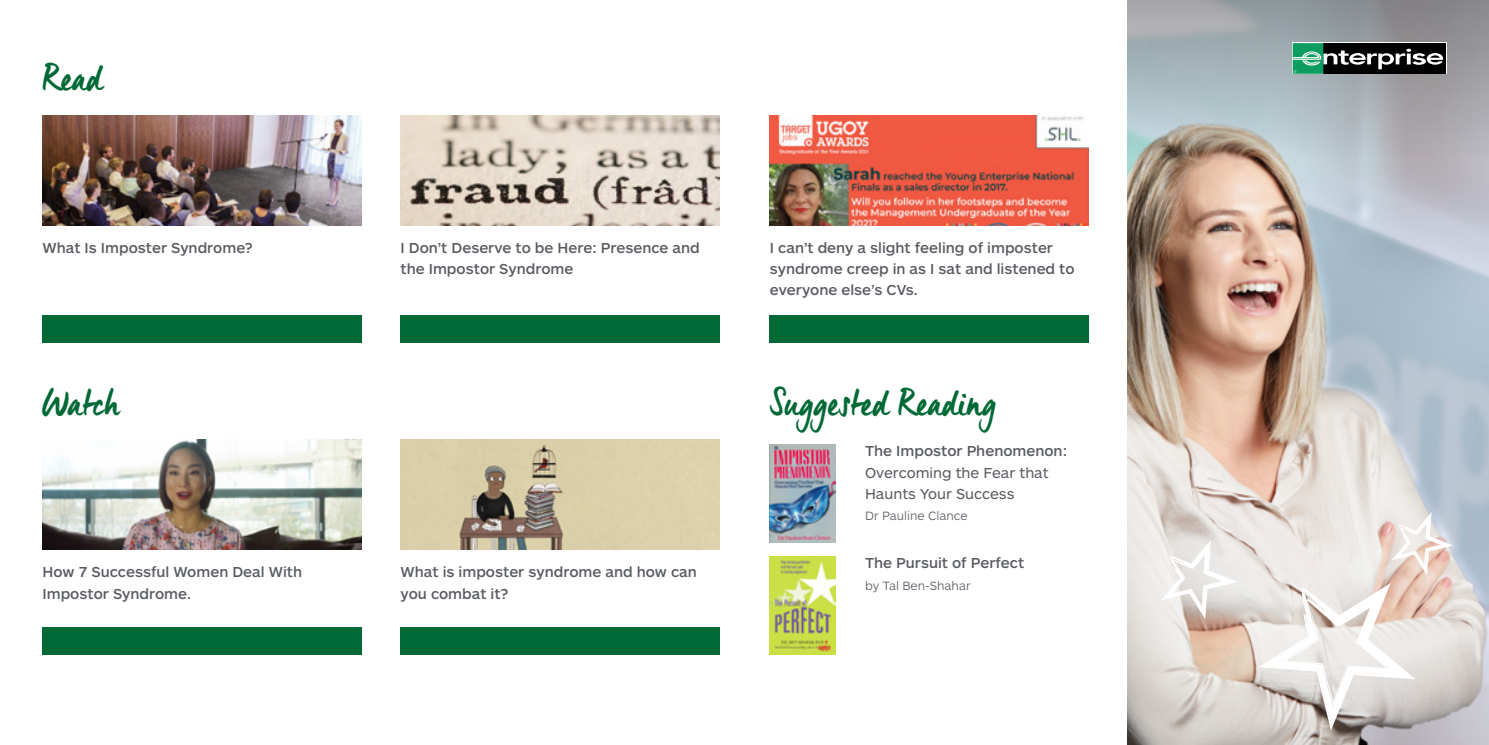
<style>
.page{position:relative;width:1489px;height:745px;background:#fff}
.page>*{position:absolute;margin:0;border:0;box-sizing:border-box;transform-origin:0 0}
.t1{font:37.5px "Manus Smooth";color:#006935}
.t2{font:500 15px/21.2px "ARS Maquette Pro";color:#575a60}
.t3{font:15px/21.2px "ARS Maquette Pro";color:#575a60}
.t4{font:300 12.5px "ARS Maquette Pro";color:#575a60}
</style>
<div class="page">
<img style="left:1127px;top:157px;width:361px;height:587px">
<svg style="left:1127px;top:0;width:361px;height:157px"></svg>
<div style="left:43px;top:626px;width:318px;height:28px;background:#006935"></div>
<div style="left:400px;top:626px;width:319px;height:28px;background:#006935"></div>
<img style="left:400px;top:439px;width:319px;height:110px">
<img style="left:769px;top:444px;width:66px;height:98px">
<img style="left:769px;top:556px;width:66px;height:98px">
<img style="left:43px;top:439px;width:318px;height:110px">
<div style="left:43px;top:314px;width:318px;height:28px;background:#006935"></div>
<div style="left:769px;top:314px;width:319px;height:28px;background:#006935"></div>
<div style="left:400px;top:314px;width:319px;height:28px;background:#006935"></div>
<img style="left:769px;top:115px;width:319px;height:110px">
<img style="left:400px;top:115px;width:319px;height:110px">
<img style="left:43px;top:115px;width:318px;height:110px">
<svg style="left:1160px;top:539px;width:77px;height:80px"></svg>
<svg style="left:1258px;top:511px;width:194px;height:219px"></svg>
<div style="left:1323px;top:43px;width:122px;height:31px;background:#000"></div>
<svg style="left:1292px;top:43px;width:150px;height:31px"></svg>
<h1 class="t1" style="left:43px;top:55px;width:61px">Read</h1>
<p class="t2" style="left:43px;top:236px;width:212px">What Is Imposter Syndrome?</p>
<p class="t2" style="left:769px;top:236px;width:306px">I can’t deny a slight feeling of imposter syndrome creep in as I sat and listened to everyone else’s CVs.</p>
<p class="t2" style="left:400px;top:236px;width:301px">I Don’t Deserve to be Here: Presence and the Impostor Syndrome</p>
<h1 class="t1" style="left:43px;top:379px;width:79px">Watch</h1>
<p class="t2" style="left:43px;top:560px;width:261px">How 7 Successful Women Deal With<br>Impostor Syndrome.</p>
<p class="t2" style="left:400px;top:560px;width:298px">What is imposter syndrome and how can you combat it?</p>
<h1 class="t1" style="left:769px;top:379px;width:228px">Suggested Reading</h1>
<p class="t2" style="left:865px;top:439px;width:204px">The Impostor Phenomenon:</p>
<p class="t3" style="left:865px;top:460px;width:185px">Overcoming the Fear that<br>Haunts Your Success</p>
<p class="t4" style="left:865px;top:507px;width:104px">Dr Pauline Clance</p>
<p class="t2" style="left:865px;top:551px;width:161px">The Pursuit of Perfect</p>
<p class="t4" style="left:865px;top:577px;width:107px">by Tal Ben-Shahar</p>
</div>
